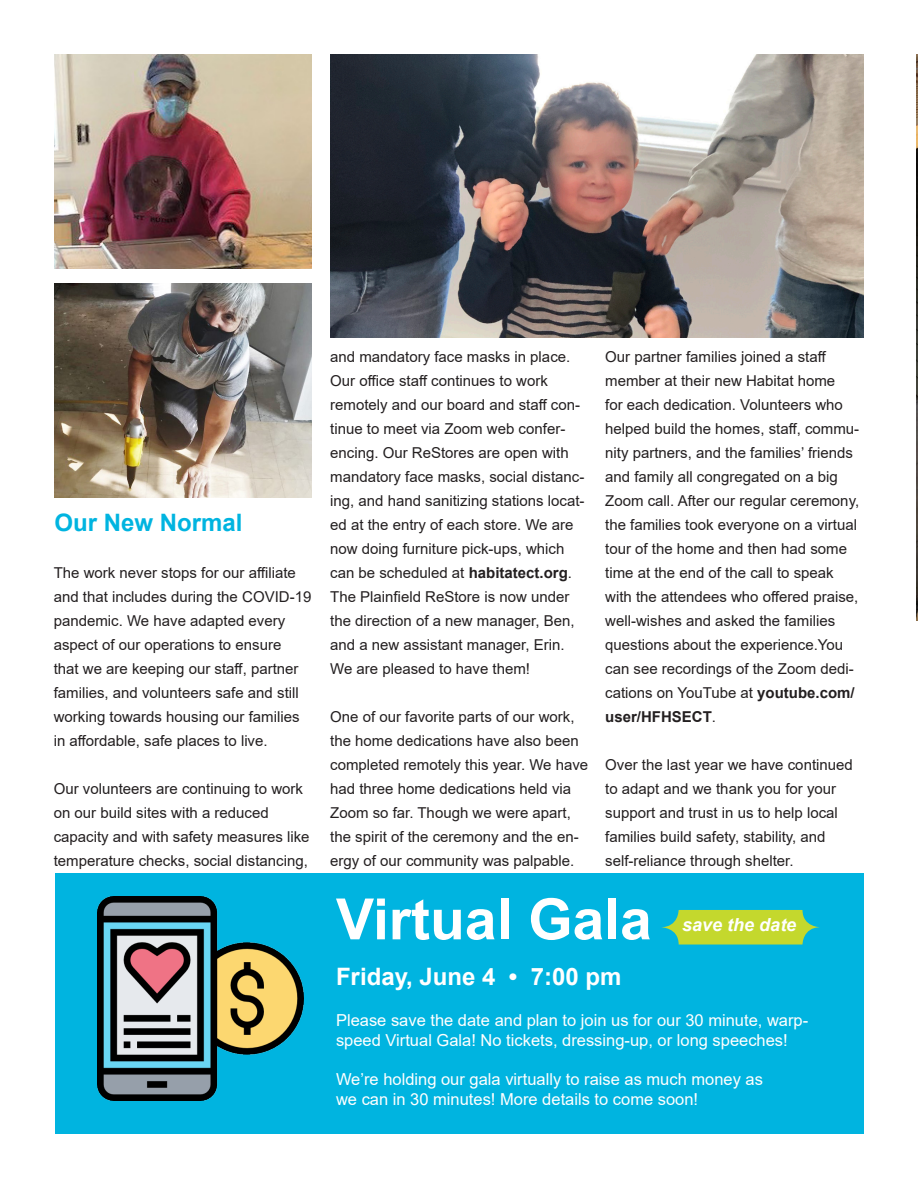
<style>
.page{position:relative;width:918px;height:1188px;background:#fff}
.page>*{position:absolute;margin:0;border:0;box-sizing:border-box;transform-origin:0 0}
.t1{font:700 57px "Arial";color:#fff}
.t2{font:700 24px "Arial";color:#fff}
.t3{font:700 24px "Arial";color:#00b4e0}
.t4{font:italic 700 18px "Arial";color:#fff}
.t5{font:16.5px/19.8px "Arial";color:#fff}
.t6{font:15px/24px "Arial";color:#231f20}
.s1{font-weight:700}
</style>
<div class="page">
<img style="left:54px;top:284px;width:258px;height:214px">
<img style="left:54px;top:54px;width:258px;height:214px">
<img style="left:916px;top:54px;width:2px;height:567px">
<div style="left:55px;top:874px;width:808px;height:260px;background:#00b4e0"></div>
<img style="left:98px;top:897px;width:205px;height:204px">
<svg style="left:661px;top:910px;width:159px;height:35px"></svg>
<img style="left:330px;top:54px;width:534px;height:284px">
<p class="t3" style="left:54px;top:506px;width:190px">Our New Normal</p>
<p class="t6" style="left:54px;top:561px;width:259px">The work never stops for our affiliate and that includes during the COVID-19 pandemic. We have adapted every aspect of our operations to ensure<br>that we are keeping our staff, partner families, and volunteers safe and still working towards housing our families in affordable, safe places to live.</p>
<p class="t6" style="left:54px;top:777px;width:257px">Our volunteers are continuing to work on our build sites with a reduced capacity and with safety measures like temperature checks, social distancing,</p>
<p class="t6" style="left:330px;top:345px;width:256px">and mandatory face masks in place.<br>Our office staff continues to work remotely and our board and staff con&shy;tinue to meet via Zoom web confer&shy;encing. Our ReStores are open with mandatory face masks, social distanc&shy;ing, and hand sanitizing stations locat&shy;ed at the entry of each store. We are now doing furniture pick-ups, which can be scheduled at <span class="s1">habitatect.org</span>.</p>
<p class="t6" style="left:330px;top:585px;width:246px">The Plainfield ReStore is now under the direction of a new manager, Ben, and a new assistant manager, Erin.<br>We are pleased to have them!</p>
<p class="t6" style="left:330px;top:705px;width:260px">One of our favorite parts of our work, the home dedications have also been completed remotely this year. We have had three home dedications held via Zoom so far. Though we were apart, the spirit of the ceremony and the en&shy;ergy of our community was palpable.</p>
<p class="t6" style="left:605px;top:345px;width:255px">Our partner families joined a staff member at their new Habitat home<br>for each dedication. Volunteers who helped build the homes, staff, commu&shy;nity partners, and the families’ friends and family all congregated on a big Zoom call. After our regular ceremony, the families took everyone on a virtual tour of the home and then had some time at the end of the call to speak with the attendees who offered praise, well-wishes and asked the families questions about the experience.You can see recordings of the Zoom dedi&shy;cations on YouTube at <span class="s1">youtube.com/ user/HFHSECT</span>.</p>
<p class="t6" style="left:605px;top:753px;width:249px">Over the last year we have continued to adapt and we thank you for your support and trust in us to help local families build safety, stability, and self-reliance through shelter.</p>
<p class="t1" style="left:336px;top:879px;width:317px">Virtual Gala</p>
<p class="t2" style="left:336px;top:959px;width:287px">Friday, June 4 • 7:00 pm</p>
<p class="t5" style="left:336px;top:1010px;width:474px">Please save the date and plan to join us for our 30 minute, warp&shy;speed Virtual Gala! No tickets, dressing-up, or long speeches!</p>
<p class="t5" style="left:336px;top:1070px;width:429px">We’re holding our gala virtually to raise as much money as</p>
<p class="t5" style="left:336px;top:1089px;width:364px">we can in 30 minutes! More details to come soon!</p>
<p class="t4" style="left:682px;top:912px;width:116px">save the date</p>
</div>
